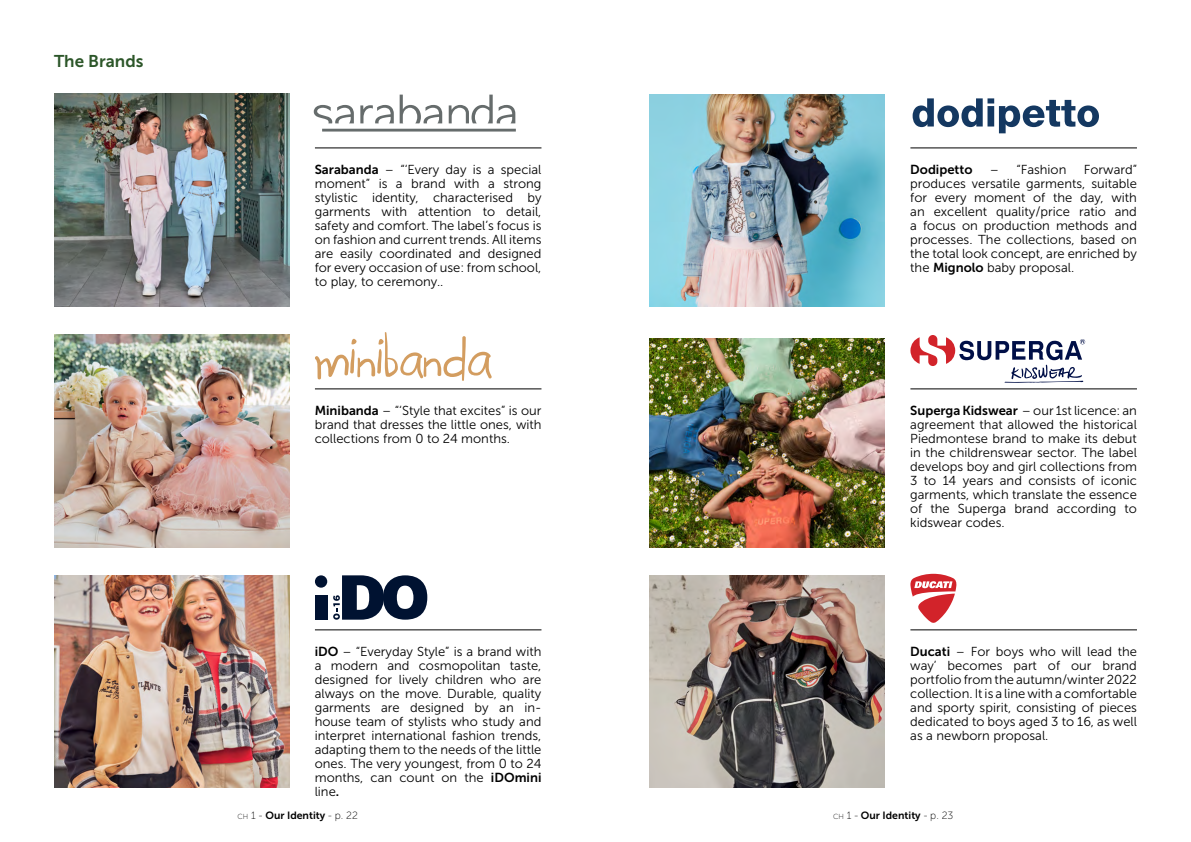
<style>
.page{position:relative;width:1191px;height:842px;background:#fff}
.page>*{position:absolute;margin:0;border:0;box-sizing:border-box;transform-origin:0 0}
.TIT_3_-_Corpo_17{font:17px "Museo Sans 700";color:#2c5629}
.SOMMARIO_13{font:13px/14px "Museo Sans 300";color:#000;text-align:justify}
.SOMMARIO_13-2{font:13px "Museo Sans 700";color:#000}
.t1{font:10.5px "Museo Sans 700";color:#000}
.s1{font-family:"Museo Sans 700"}
.s2{font-family:"Museo Sans 100";font-size:7.3px}
.s3{font-family:"Museo Sans 100"}
</style>
<div class="page">
<img style="left:649px;top:575px;width:235px;height:213px">
<img style="left:649px;top:95px;width:235px;height:211px">
<img style="left:649px;top:338px;width:235px;height:209px">
<img style="left:54px;top:93px;width:235px;height:213px">
<img style="left:54px;top:575px;width:235px;height:213px">
<img style="left:54px;top:334px;width:235px;height:213px">
<div style="left:315px;top:575px;width:12px;height:13px;background:#001231;border-radius:50%"></div>
<div style="left:315px;top:595px;width:12px;height:25px;background:#001231"></div>
<svg style="left:333px;top:575px;width:94px;height:45px"></svg>
<svg style="left:315px;top:332px;width:176px;height:49px"></svg>
<svg style="left:314px;top:95px;width:202px;height:37px"></svg>
<svg style="left:910px;top:335px;width:175px;height:48px"></svg>
<hr style="left:315px;top:629px;width:226px;height:1px;background:#000">
<hr style="left:315px;top:388px;width:226px;height:1px;background:#000">
<hr style="left:315px;top:147px;width:226px;height:1px;background:#000">
<svg style="left:910px;top:573px;width:47px;height:50px"></svg>
<svg style="left:912px;top:98px;width:187px;height:35px"></svg>
<hr style="left:910px;top:629px;width:227px;height:1px;background:#000">
<hr style="left:910px;top:388px;width:227px;height:1px;background:#000">
<hr style="left:910px;top:147px;width:227px;height:1px;background:#000">
<p class="TIT_3_-_Corpo_17" style="left:54px;top:51px;width:91px">The Brands</p>
<p class="SOMMARIO_13" style="left:315px;top:163px;width:228px"><span class="s1">Sarabanda</span> – “‘Every day is a special moment” is a brand with a strong stylistic identity, characterised by garments with attention to detail, safety and comfort. The label’s focus is on fashion and current trends. All items are easily coordinated and designed for every occasion of use: from school, to play, to ceremony..</p>
<p class="SOMMARIO_13" style="left:315px;top:404px;width:228px"><span class="s1">Minibanda</span> – “‘Style that excites” is our brand that dresses the little ones, with collections from 0 to 24 months.</p>
<p class="SOMMARIO_13" style="left:315px;top:645px;width:228px"><span class="s1">iDO</span> – “Everyday Style” is a brand with a modern and cosmopolitan taste, designed for lively children who are always on the move. Durable, quality garments are designed by an in&shy;house team of stylists who study and interpret international fashion trends, adapting them to the needs of the little ones. The very youngest, from 0 to 24 months, can count on the <span class="s1">iDOmini </span>line<span class="s1">.</span></p>
<p class="SOMMARIO_13" style="left:910px;top:163px;width:228px;text-indent:174px">Forward” produces versatile garments, suitable for every moment of the day, with an excellent quality/price ratio and a focus on production methods and processes. The collections, based on the total look concept, are enriched by the <span class="s1">Mignolo</span> baby proposal.</p>
<p class="SOMMARIO_13-2" style="left:910px;top:162px;width:64px">Dodipetto</p>
<p class="SOMMARIO_13" style="left:990px;top:163px;width:78px">– “Fashion</p>
<p class="SOMMARIO_13" style="left:910px;top:404px;width:228px"><span class="s1">Superga Kidswear</span> – our 1st licence: an agreement that allowed the historical Piedmontese brand to make its debut in the childrenswear sector. The label develops boy and girl collections from 3 to 14 years and consists of iconic garments, which translate the essence of the Superga brand according to kidswear codes.</p>
<p class="SOMMARIO_13" style="left:910px;top:645px;width:228px"><span class="s1">Ducati</span> – For boys who will lead the way’ becomes part of our brand portfolio from the autumn/winter 2022 collection. It is a line with a comfortable and sporty spirit, consisting of pieces dedicated to boys aged 3 to 16, as well as a newborn proposal.</p>
<p class="t1" style="left:237px;top:809px;width:122px"><span class="s2">ch</span> <span class="s3">1</span> <span class="s3">-</span> Our Identity <span class="s3">- p. 22</span></p>
<p class="t1" style="left:833px;top:809px;width:122px"><span class="s2">ch</span> <span class="s3">1</span> <span class="s3">-</span> Our Identity <span class="s3">- p. 23</span></p>
</div>
